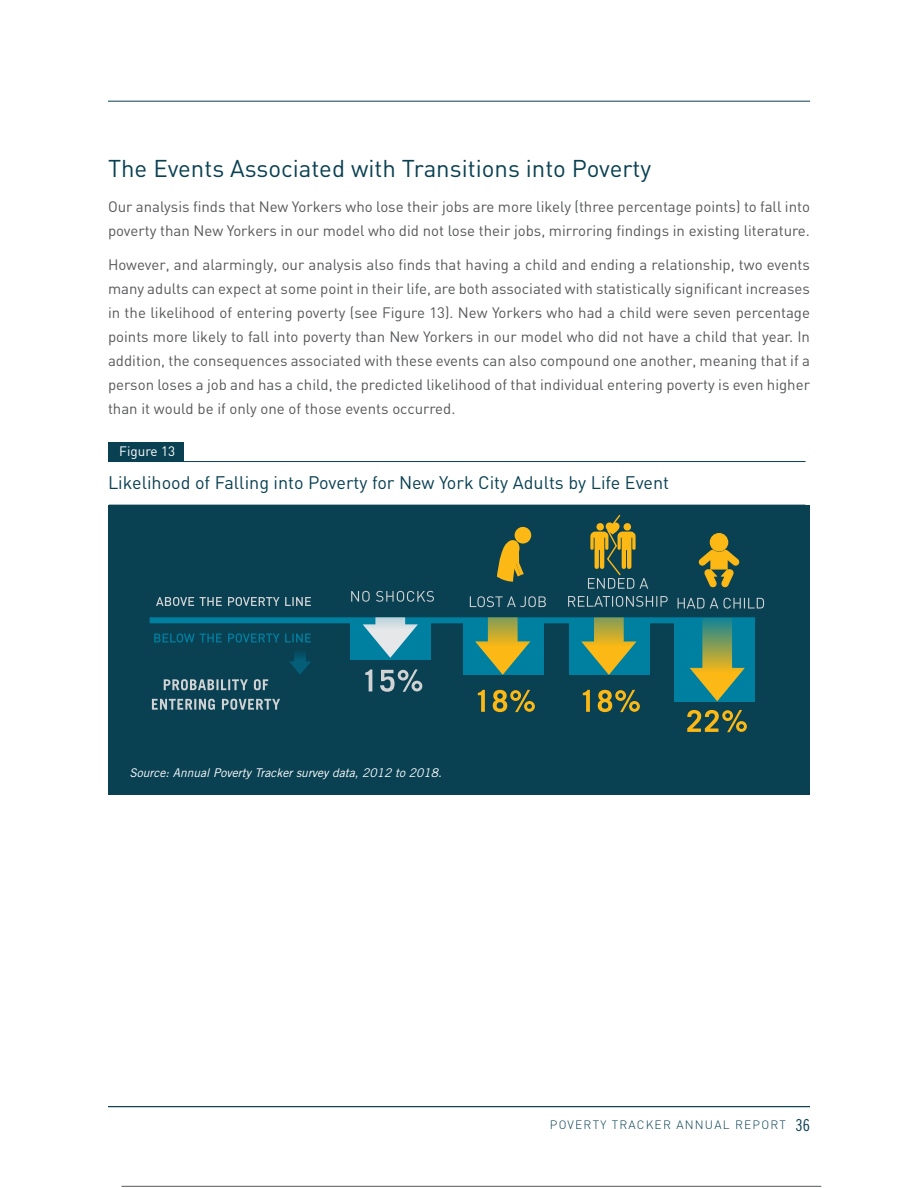
<style>
.page{position:relative;width:918px;height:1188px;background:#fff}
.page>*{position:absolute;margin:0;border:0;box-sizing:border-box;transform-origin:0 0}
.Body{font:24px "DIN";color:#094052}
.Body-2{font:18px "DIN";color:#094052}
.Body-3{font:15px/24px "DIN";color:#57585a}
.Body-4{font:13.5px "DIN";color:#fff}
.Body-5{font:italic 12px "Trade Gothic LT Std";color:#fff}
.t1{font:300 12px "DIN";letter-spacing:.1em;color:#094052}
.s1{font-family:"Trade Gothic LT Std Cn 18";font-weight:400;font-size:16.5px}
</style>
<div class="page">
<hr style="left:108px;top:101px;width:702px;height:1px;background:#094052">
<div style="left:108px;top:506px;width:702px;height:289px;background:#094052"></div>
<svg style="left:497px;top:538px;width:27px;height:44px"></svg>
<div style="left:515px;top:527px;width:16px;height:17px;background:#fcb814;border-radius:50%"></div>
<hr style="left:108px;top:1106px;width:702px;height:1px;background:#094052">
<hr style="left:122px;top:1186px;width:699px;height:1px;background:#57585a">
<hr style="left:109px;top:461px;width:696px;height:1px;background:#094052">
<hr style="left:109px;top:505px;width:696px;height:1px;background:#094052">
<div style="left:109px;top:442px;width:75px;height:20px;background:#094052"></div>
<svg style="left:351px;top:591px;width:83px;height:11px"></svg>
<svg style="left:470px;top:596px;width:76px;height:11px"></svg>
<svg style="left:678px;top:598px;width:86px;height:11px"></svg>
<svg style="left:568px;top:596px;width:100px;height:11px"></svg>
<svg style="left:588px;top:515px;width:60px;height:74px"></svg>
<div style="left:710px;top:534px;width:18px;height:17px;background:#fcb814;border-radius:50%"></div>
<div style="left:710px;top:533px;width:18px;height:19px;border:1px solid #fcb814;border-radius:50%"></div>
<svg style="left:698px;top:549px;width:42px;height:39px"></svg>
<svg style="left:478px;top:690px;width:57px;height:22px"></svg>
<svg style="left:583px;top:690px;width:57px;height:22px"></svg>
<svg style="left:687px;top:710px;width:60px;height:22px"></svg>
<svg style="left:365px;top:670px;width:57px;height:22px"></svg>
<div style="left:350px;top:619px;width:81px;height:40px;background:#0080a1"></div>
<div style="left:463px;top:619px;width:81px;height:56px;background:#0080a1"></div>
<div style="left:569px;top:620px;width:81px;height:55px;background:#0080a1"></div>
<div style="left:674px;top:621px;width:81px;height:80px;background:#0080a1"></div>
<svg style="left:156px;top:597px;width:155px;height:9px"></svg>
<div style="left:150px;top:617px;width:605px;height:6px;background:#0080a1"></div>
<svg style="left:475px;top:617px;width:55px;height:58px"></svg>
<svg style="left:581px;top:617px;width:56px;height:58px"></svg>
<svg style="left:690px;top:617px;width:55px;height:84px"></svg>
<svg style="left:363px;top:617px;width:55px;height:41px"></svg>
<svg style="left:152px;top:699px;width:128px;height:11px"></svg>
<svg style="left:154px;top:633px;width:157px;height:57px"></svg>
<p class="Body" style="left:108px;top:153px;width:545px">The Events Associated with Transitions into Poverty</p>
<p class="Body-3" style="left:108px;top:194px;width:704px">Our analysis finds that New Yorkers who lose their jobs are more likely (three percentage points) to fall into poverty than New Yorkers in our model who did not lose their jobs, mirroring findings in existing literature.</p>
<p class="Body-3" style="left:108px;top:253px;width:704px;text-align:justify">However, and alarmingly, our analysis also finds that having a child and ending a relationship, two events many adults can expect at some point in their life, are both associated with statistically significant increases in the likelihood of entering poverty (see Figure 13). New Yorkers who had a child were seven percentage points more likely to fall into poverty than New Yorkers in our model who did not have a child that year. In addition, the consequences associated with these events can also compound one another, meaning that if a person loses a job and has a child, the predicted likelihood of that individual entering poverty is even higher than it would be if only one of those events occurred.</p>
<p class="Body-4" style="left:119px;top:443px;width:57px">Figure 13</p>
<p class="Body-2" style="left:108px;top:471px;width:563px">Likelihood of Falling into Poverty for New York City Adults by Life Event</p>
<p class="Body-5" style="left:129px;top:765px;width:314px">Source: Annual Poverty Tracker survey data, 2012 to 2018.</p>
<p class="t1" style="left:550px;top:1117px;width:262px">POVERTY TRACKER ANNUAL REPORT <span class="s1">36</span></p>
</div>
